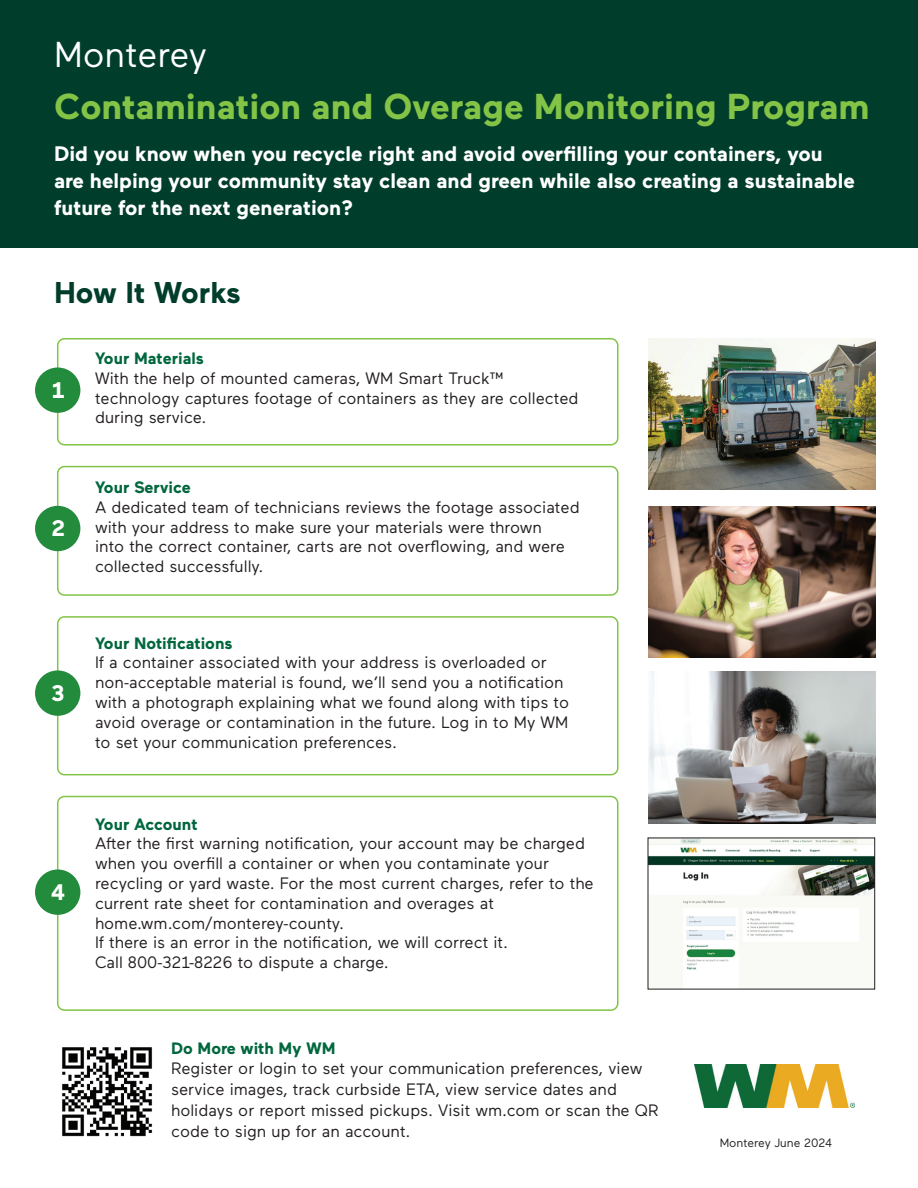
<style>
.page{position:relative;width:918px;height:1188px;background:#fff}
.page>*{position:absolute;margin:0;border:0;box-sizing:border-box;transform-origin:0 0}
.t1{font:700 36px "Maax";color:#83c447}
.t2{font:36px "Maax";color:#fff}
.t3{font:700 30px "Maax";color:#003d2a}
.t4{font:700 22.5px "Maax";color:#fff}
.t5{font:700 21px/27px "Maax";color:#fff}
.t6{font:16.5px/19.8px "Maax";color:#231f20}
.t7{font:700 16.5px "Maax";color:#00673e}
.t8{font:12px "Maax";color:#231f20}
</style>
<div class="page">
<div style="left:57px;top:338px;width:562px;height:108px;border:2px solid #83c447;border-radius:7px"></div>
<div style="left:57px;top:466px;width:562px;height:130px;border:2px solid #83c447;border-radius:7px"></div>
<div style="left:57px;top:616px;width:562px;height:159px;border:2px solid #83c447;border-radius:7px"></div>
<div style="left:57px;top:796px;width:562px;height:215px;border:2px solid #83c447;border-radius:7px"></div>
<div style="left:0;top:0;width:918px;height:248px;background:#003d2a"></div>
<div style="left:35px;top:367px;width:45px;height:46px;background:#238b3c;border-radius:50%"></div>
<div style="left:35px;top:506px;width:45px;height:45px;background:#238b3c;border-radius:50%"></div>
<div style="left:35px;top:670px;width:45px;height:46px;background:#238b3c;border-radius:50%"></div>
<div style="left:35px;top:869px;width:45px;height:46px;background:#238b3c;border-radius:50%"></div>
<img style="left:650px;top:840px;width:223px;height:130px">
<img style="left:648px;top:672px;width:227px;height:151px">
<img style="left:648px;top:507px;width:227px;height:151px">
<img style="left:648px;top:338px;width:227px;height:151px">
<img style="left:694px;top:1064px;width:160px;height:43px">
<img style="left:62px;top:1047px;width:91px;height:90px">
<h1 class="t2" style="left:54px;top:31px;width:155px">Monterey</h1>
<h1 class="t1" style="left:54px;top:83px;width:817px">Contamination and Overage Monitoring Program</h1>
<p class="t5" style="left:54px;top:139px;width:802px">Did you know when you recycle right and avoid overfilling your containers, you are helping your community stay clean and green while also creating a sustainable future for the next generation?</p>
<h2 class="t3" style="left:54px;top:273px;width:188px">How It Works</h2>
<h3 class="t4" style="left:52px;top:375px;width:14px">1</h3>
<h3 class="t4" style="left:51px;top:514px;width:15px">2</h3>
<h3 class="t4" style="left:52px;top:678px;width:15px">3</h3>
<h3 class="t4" style="left:51px;top:877px;width:16px">4</h3>
<p class="t7" style="left:95px;top:347px;width:110px">Your Materials</p>
<p class="t6" style="left:95px;top:367px;width:485px">With the help of mounted cameras, WM Smart Truck™ technology captures footage of containers as they are collected during service.</p>
<p class="t7" style="left:95px;top:476px;width:97px">Your Service</p>
<p class="t6" style="left:95px;top:496px;width:486px">A dedicated team of technicians reviews the footage associated with your address to make sure your materials were thrown<br>into the correct container, carts are not overflowing, and were collected successfully.</p>
<p class="t7" style="left:95px;top:632px;width:139px">Your Notifications</p>
<p class="t6" style="left:95px;top:652px;width:476px">If a container associated with your address is overloaded or non-acceptable material is found, we’ll send you a notification with a photograph explaining what we found along with tips to avoid overage or contamination in the future. Log in to My WM to set your communication preferences.</p>
<p class="t7" style="left:95px;top:813px;width:104px">Your Account</p>
<p class="t6" style="left:95px;top:833px;width:500px">After the first warning notification, your account may be charged when you overfill a container or when you contaminate your recycling or yard waste. For the most current charges, refer to the current rate sheet for contamination and overages at home.wm.com/monterey-county.<br>If there is an error in the notification, we will correct it.<br>Call 800-321-8226 to dispute a charge.</p>
<p class="t7" style="left:171px;top:1037px;width:166px">Do More with My WM</p>
<p class="t6" style="left:171px;top:1057px;width:489px;line-height:21px">Register or login to set your communication preferences, view service images, track curbside ETA, view service dates and holidays or report missed pickups. Visit wm.com or scan the QR code to sign up for an account.</p>
<p class="t8" style="left:720px;top:1135px;width:114px">Monterey June 2024</p>
</div>
